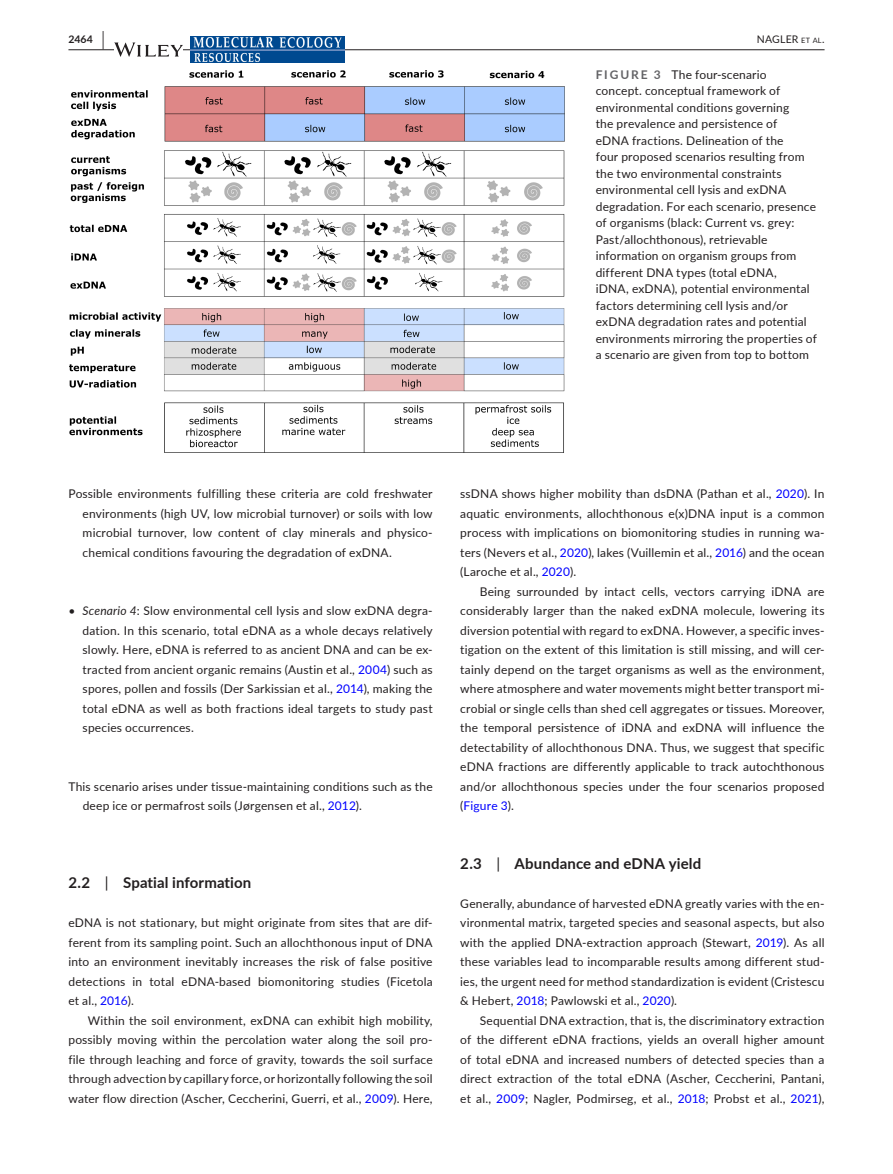
<style>
.page{position:relative;width:893px;height:1174px;background:#fff}
.page>*{position:absolute;margin:0;border:0;box-sizing:border-box;transform-origin:0 0}
.t1{font:700 15px "Lato";letter-spacing:.01em;color:#231f20}
.t2{font:12px/19.5px "Lato";letter-spacing:.015em;color:#231f20;text-align:justify}
.t3{font:10.5px "Lato";letter-spacing:.02em;color:#231f20}
.t4{font:700 10.5px "Lato";color:#231f20}
.s1{font-size:19.5px}
.s2{font-size:7.35px}
.s3{font-weight:700;color:#636366}
.s4{font-style:italic}
.s5{color:#00f}
.s6{font-weight:400}
</style>
<div class="page">
<hr style="left:68px;top:49px;width:756px;height:1px;background:#231f20">
<svg style="left:114px;top:42px;width:69px;height:15px"></svg>
<img style="left:191px;top:37px;width:153px;height:25px">
<img style="left:69px;top:70px;width:496px;height:383px">
<p class="t4" style="left:68px;top:31px;width:37px">2464 <span class="s1">|</span></p>
<p class="t3" style="left:757px;top:31px;width:69px">NAGLER <span class="s2">et al</span>.</p>
<p class="t2" style="left:596px;top:66px;width:223px;line-height:16.5px;text-align:left"><span class="s3">FIGURE 3</span> The four-scenario<br>concept. conceptual framework of environmental conditions governing<br>the prevalence and persistence of<br>eDNA fractions. Delineation of the<br>four proposed scenarios resulting from the two environmental constraints environmental cell lysis and exDNA degradation. For each scenario, presence of organisms (black: Current vs. grey:<br>Past/allochthonous), retrievable information on organism groups from different DNA types (total eDNA,<br>iDNA, exDNA), potential environmental factors determining cell lysis and/or exDNA degradation rates and potential environments mirroring the properties of a scenario are given from top to bottom</p>
<p class="t2" style="left:83px;top:483px;width:351px;text-indent:-14px">Possible environments fulfilling these criteria are cold freshwater environments (high UV, low microbial turnover) or soils with low microbial turnover, low content of clay minerals and physico&shy;chemical conditions favouring the degradation of exDNA.</p>
<p class="t2" style="left:83px;top:600px;width:351px;text-indent:-14px">• <span class="s4">Scenario 4</span>: Slow environmental cell lysis and slow exDNA degra&shy;dation. In this scenario, total eDNA as a whole decays relatively slowly. Here, eDNA is referred to as ancient DNA and can be ex&shy;tracted from ancient organic remains (Austin et al., <span class="s5">2004</span>) such as spores, pollen and fossils (Der Sarkissian et al., <span class="s5">2014</span>), making the total eDNA as well as both fractions ideal targets to study past species occurrences.</p>
<p class="t2" style="left:83px;top:776px;width:351px;text-indent:-14px">This scenario arises under tissue-maintaining conditions such as the deep ice or permafrost soils (Jørgensen et al., <span class="s5">2012</span>).</p>
<p class="t1" style="left:68px;top:872px;width:184px">2.2 <span class="s6">|</span> Spatial information</p>
<p class="t2" style="left:68px;top:912px;width:366px">eDNA is not stationary, but might originate from sites that are dif&shy;ferent from its sampling point. Such an allochthonous input of DNA into an environment inevitably increases the risk of false positive detections in total eDNA-based biomonitoring studies (Ficetola et al., <span class="s5">2016</span>).</p>
<p class="t2" style="left:68px;top:1010px;width:366px;text-indent:20px">Within the soil environment, exDNA can exhibit high mobility, possibly moving within the percolation water along the soil pro&shy;file through leaching and force of gravity, towards the soil surface through advection by capillary force, or horizontally following the soil water flow direction (Ascher, Ceccherini, Guerri, et al., <span class="s5">2009</span>). Here,</p>
<p class="t2" style="left:460px;top:483px;width:366px">ssDNA shows higher mobility than dsDNA (Pathan et al., <span class="s5">2020</span>). In aquatic environments, allochthonous e(x)DNA input is a common process with implications on biomonitoring studies in running wa&shy;ters (Nevers et al., <span class="s5">2020</span>), lakes (Vuillemin et al., <span class="s5">2016</span>) and the ocean (Laroche et al., <span class="s5">2020</span>).</p>
<p class="t2" style="left:460px;top:581px;width:366px;text-indent:20px">Being surrounded by intact cells, vectors carrying iDNA are considerably larger than the naked exDNA molecule, lowering its diversion potential with regard to exDNA. However, a specific inves&shy;tigation on the extent of this limitation is still missing, and will cer&shy;tainly depend on the target organisms as well as the environment, where atmosphere and water movements might better transport mi&shy;crobial or single cells than shed cell aggregates or tissues. Moreover, the temporal persistence of iDNA and exDNA will influence the detectability of allochthonous DNA. Thus, we suggest that specific eDNA fractions are differently applicable to track autochthonous and/or allochthonous species under the four scenarios proposed (<span class="s5">Figure 3</span>).</p>
<p class="t1" style="left:460px;top:852px;width:242px">2.3 <span class="s6">|</span> Abundance and eDNA yield</p>
<p class="t2" style="left:460px;top:893px;width:366px">Generally, abundance of harvested eDNA greatly varies with the en&shy;vironmental matrix, targeted species and seasonal aspects, but also with the applied DNA-extraction approach (Stewart, <span class="s5">2019</span>). As all these variables lead to incomparable results among different stud&shy;ies, the urgent need for method standardization is evident (Cristescu &amp; Hebert, <span class="s5">2018</span>; Pawlowski et al., <span class="s5">2020</span>).</p>
<p class="t2" style="left:460px;top:1010px;width:366px;text-indent:20px">Sequential DNA extraction, that is, the discriminatory extraction of the different eDNA fractions, yields an overall higher amount of total eDNA and increased numbers of detected species than a direct extraction of the total eDNA (Ascher, Ceccherini, Pantani, et al., <span class="s5">2009</span>; Nagler, Podmirseg, et al., <span class="s5">2018</span>; Probst et al., <span class="s5">2021</span>),</p>
</div>
